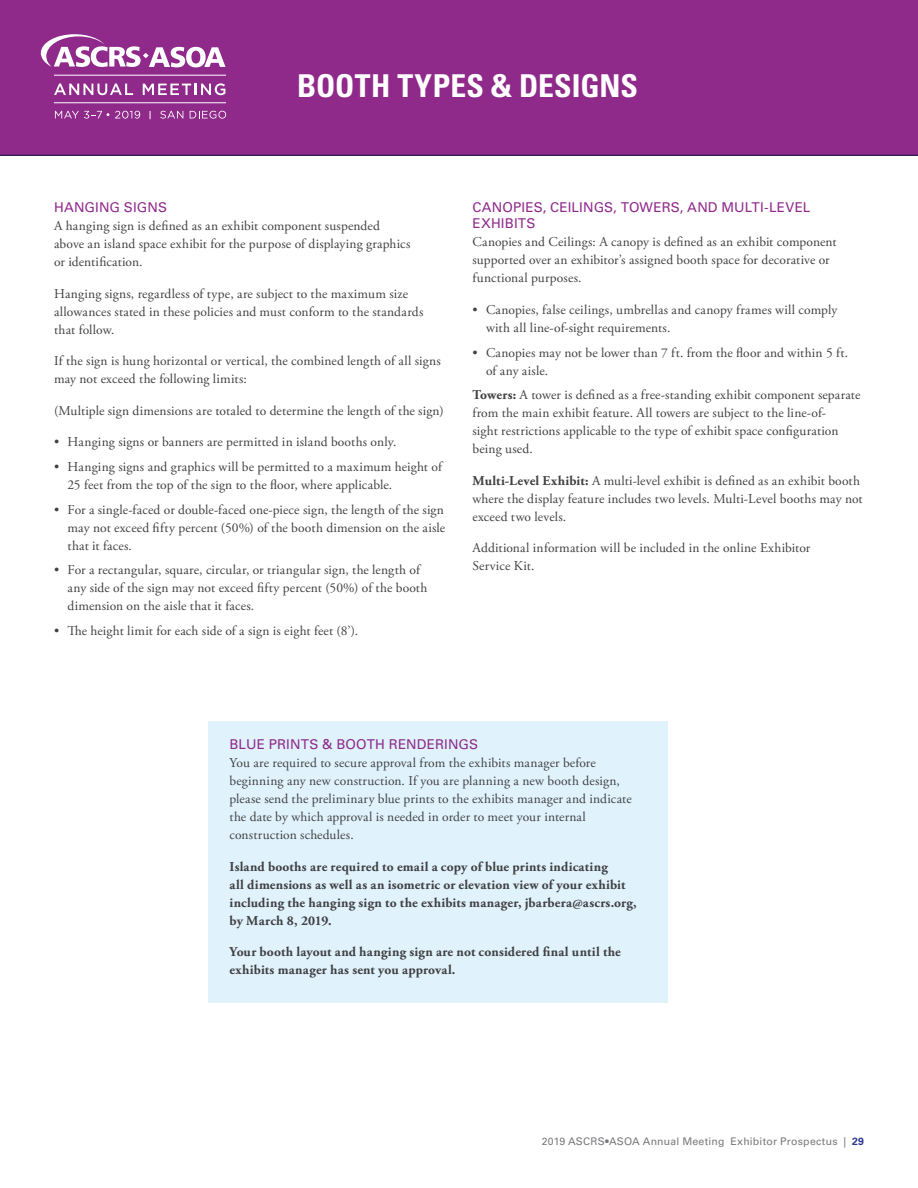
<style>
.page{position:relative;width:918px;height:1188px;background:#fff}
.page>*{position:absolute;margin:0;border:0;box-sizing:border-box;transform-origin:0 0}
.t1{font:700 condensed 31.5px "Univers LT Std";letter-spacing:.005em;color:#fff}
.t2{font:13.5px/18px "Adobe Garamond Pro";letter-spacing:.01em;color:#414042}
.t3{font:700 13.5px/18px "Adobe Garamond Pro";letter-spacing:.015em;color:#414042}
.t4{font:13.5px/16.2px "Univers LT Std";letter-spacing:.01em;color:#8f2a8b}
.t5{font:10.5px "Univers LT Std";letter-spacing:.025em;color:#77787b}
.s1{font-weight:700}
.s2{font-weight:700;color:#2b3990}
</style>
<div class="page">
<div style="left:0;top:0;width:918px;height:155px;background:#8f2a8b"></div>
<div style="left:208px;top:721px;width:460px;height:282px;background:#e0f3fd"></div>
<hr style="left:54px;top:75px;width:172px;height:1px;background:#fff">
<hr style="left:54px;top:102px;width:172px;height:1px;background:#fff">
<svg style="left:54px;top:84px;width:79px;height:11px"></svg>
<svg style="left:143px;top:83px;width:82px;height:12px"></svg>
<svg style="left:41px;top:34px;width:185px;height:33px"></svg>
<svg style="left:55px;top:111px;width:54px;height:8px"></svg>
<svg style="left:115px;top:111px;width:25px;height:8px"></svg>
<svg style="left:160px;top:111px;width:23px;height:8px"></svg>
<svg style="left:190px;top:111px;width:36px;height:8px"></svg>
<h1 class="t1" style="left:297px;top:66px;width:343px">BOOTH TYPES &amp; DESIGNS</h1>
<p class="t4" style="left:54px;top:199px;width:115px">HANGING SIGNS</p>
<p class="t2" style="left:54px;top:217px;width:358px">A hanging sign is defined as an exhibit component suspended above an island space exhibit for the purpose of displaying graphics or identification.</p>
<p class="t2" style="left:54px;top:285px;width:371px">Hanging signs, regardless of type, are subject to the maximum size allowances stated in these policies and must conform to the standards that follow.</p>
<p class="t2" style="left:54px;top:352px;width:388px">If the sign is hung horizontal or vertical, the combined length of all signs may not exceed the following limits:</p>
<p class="t2" style="left:54px;top:402px;width:391px">(Multiple sign dimensions are totaled to determine the length of the sign)</p>
<p class="t2" style="left:54px;top:433px;width:344px">• Hanging signs or banners are permitted in island booths only.</p>
<p class="t2" style="left:68px;top:458px;width:376px;text-indent:-14px">• Hanging signs and graphics will be permitted to a maximum height of<br>25 feet from the top of the sign to the floor, where applicable.</p>
<p class="t2" style="left:68px;top:501px;width:379px;text-align:justify;text-indent:-14px">• For a single-faced or double-faced one-piece sign, the length of the sign may not exceed fifty percent (50%) of the booth dimension on the aisle that it faces.</p>
<p class="t2" style="left:68px;top:562px;width:361px;text-indent:-14px">• For a rectangular, square, circular, or triangular sign, the length of any side of the sign may not exceed fifty percent (50%) of the booth dimension on the aisle that it faces.</p>
<p class="t2" style="left:54px;top:622px;width:306px">• The height limit for each side of a sign is eight feet (8’).</p>
<p class="t4" style="left:472px;top:199px;width:339px">CANOPIES, CEILINGS, TOWERS, AND MULTI-LEVEL<br>EXHIBITS</p>
<p class="t2" style="left:472px;top:234px;width:366px">Canopies and Ceilings: A canopy is defined as an exhibit component supported over an exhibitor’s assigned booth space for decorative or functional purposes.</p>
<p class="t2" style="left:486px;top:301px;width:353px;text-indent:-14px">• Canopies, false ceilings, umbrellas and canopy frames will comply with all line-of-sight requirements.</p>
<p class="t2" style="left:486px;top:344px;width:364px;text-indent:-14px">• Canopies may not be lower than 7 ft. from the floor and within 5 ft. of any aisle.</p>
<p class="t2" style="left:472px;top:387px;width:390px"><span class="s1">Towers:</span> A tower is defined as a free-standing exhibit component separate from the main exhibit feature. All towers are subject to the line-of-<br>sight restrictions applicable to the type of exhibit space configuration being used.</p>
<p class="t2" style="left:472px;top:472px;width:392px"><span class="s1">Multi-Level Exhibit:</span> A multi-level exhibit is defined as an exhibit booth where the display feature includes two levels. Multi-Level booths may not exceed two levels.</p>
<p class="t2" style="left:472px;top:539px;width:339px">Additional information will be included in the online Exhibitor<br>Service Kit.</p>
<p class="t4" style="left:230px;top:737px;width:250px">BLUE PRINTS &amp; BOOTH RENDERINGS</p>
<p class="t2" style="left:230px;top:755px;width:404px">You are required to secure approval from the exhibits manager before beginning any new construction. If you are planning a new booth design, please send the preliminary blue prints to the exhibits manager and indicate the date by which approval is needed in order to meet your internal construction schedules.</p>
<p class="t3" style="left:230px;top:858px;width:409px">Island booths are required to email a copy of blue prints indicating<br>all dimensions as well as an isometric or elevation view of your exhibit including the hanging sign to the exhibits manager, jbarbera@ascrs.org, by March 8, 2019.</p>
<p class="t3" style="left:230px;top:943px;width:393px">Your booth layout and hanging sign are not considered final until the exhibits manager has sent you approval.</p>
<p class="t5" style="left:542px;top:1135px;width:324px">2019 ASCRS•ASOA Annual Meeting Exhibitor Prospectus | <span class="s2">29</span></p>
</div>
